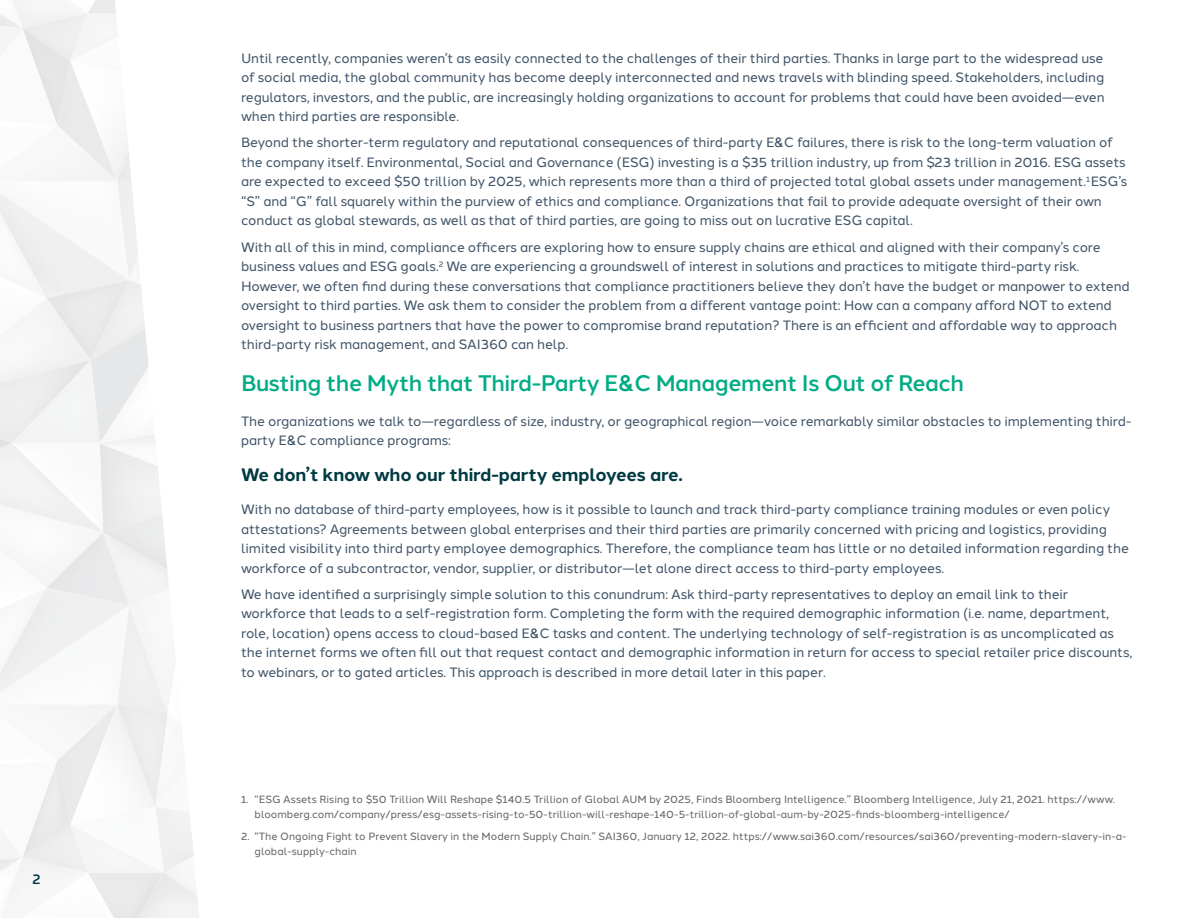
<style>
.page{position:relative;width:1188px;height:918px;background:#fff}
.page>*{position:absolute;margin:0;border:0;box-sizing:border-box;transform-origin:0 0}
.t1{font:500 22.5px "Halcom";letter-spacing:-.02em;color:#00ac85}
.t2{font:700 18px "Halcom";letter-spacing:-.01em;color:#003a42}
.Body{font:13.5px/19.5px "Halcom";letter-spacing:-.01em;color:#415569}
.t3{font:500 13.5px "Halcom";color:#003a42}
.t4{font:10.5px/15px "Halcom";color:#636466}
</style>
<div class="page">
<svg style="left:0;top:0;width:199px;height:918px"></svg>
<p class="t3" style="left:32px;top:868px;width:10px">2</p>
<p class="Body" style="left:241px;top:47px;width:865px;text-align:justify">Until recently, companies weren’t as easily connected to the challenges of their third parties. Thanks in large part to the widespread use of social media, the global community has become deeply interconnected and news travels with blinding speed. Stakeholders, including regulators, investors, and the public, are increasingly holding organizations to account for problems that could have been avoided—even when third parties are responsible.</p>
<p class="Body" style="left:241px;top:132px;width:888px">Beyond the shorter-term regulatory and reputational consequences of third-party E&amp;C failures, there is risk to the long-term valuation of the company itself. Environmental, Social and Governance (ESG) investing is a $35 trillion industry, up from $23 trillion in 2016. ESG assets are expected to exceed $50 trillion by 2025, which represents more than a third of projected total global assets under management.<sup>1</sup> ESG’s “S” and “G” fall squarely within the purview of ethics and compliance. Organizations that fail to provide adequate oversight of their own conduct as global stewards, as well as that of third parties, are going to miss out on lucrative ESG capital.</p>
<p class="Body" style="left:241px;top:236px;width:890px">With all of this in mind, compliance officers are exploring how to ensure supply chains are ethical and aligned with their company’s core business values and ESG goals.<sup>2</sup> We are experiencing a groundswell of interest in solutions and practices to mitigate third-party risk.<br>However, we often find during these conversations that compliance practitioners believe they don’t have the budget or manpower to extend oversight to third parties. We ask them to consider the problem from a different vantage point: How can a company afford NOT to extend oversight to business partners that have the power to compromise brand reputation? There is an efficient and affordable way to approach third-party risk management, and SAI360 can help.</p>
<h2 class="t1" style="left:241px;top:365px;width:725px">Busting the Myth that Third-Party E&amp;C Management Is Out of Reach</h2>
<p class="Body" style="left:241px;top:410px;width:892px">The organizations we talk to—regardless of size, industry, or geographical region—voice remarkably similar obstacles to implementing third&shy;party E&amp;C compliance programs:</p>
<h3 class="t2" style="left:241px;top:460px;width:443px">We don’t know who our third-party employees are.</h3>
<p class="Body" style="left:241px;top:498px;width:889px">With no database of third-party employees, how is it possible to launch and track third-party compliance training modules or even policy attestations? Agreements between global enterprises and their third parties are primarily concerned with pricing and logistics, providing limited visibility into third party employee demographics. Therefore, the compliance team has little or no detailed information regarding the workforce of a subcontractor, vendor, supplier, or distributor—let alone direct access to third-party employees.</p>
<p class="Body" style="left:241px;top:583px;width:893px">We have identified a surprisingly simple solution to this conundrum: Ask third-party representatives to deploy an email link to their workforce that leads to a self-registration form. Completing the form with the required demographic information (i.e. name, department, role, location) opens access to cloud-based E&amp;C tasks and content. The underlying technology of self-registration is as uncomplicated as the internet forms we often fill out that request contact and demographic information in return for access to special retailer price discounts, to webinars, or to gated articles. This approach is described in more detail later in this paper.</p>
<p class="t4" style="left:255px;top:791px;width:862px;text-indent:-14px">1. “ESG Assets Rising to $50 Trillion Will Reshape $140.5 Trillion of Global AUM by 2025, Finds Bloomberg Intelligence.” Bloomberg Intelligence, July 21, 2021. https://www. bloomberg.com/company/press/esg-assets-rising-to-50-trillion-will-reshape-140-5-trillion-of-global-aum-by-2025-finds-bloomberg-intelligence/</p>
<p class="t4" style="left:255px;top:828px;width:874px;text-indent:-14px">2. “The Ongoing Fight to Prevent Slavery in the Modern Supply Chain.” SAI360, January 12, 2022. https://www.sai360.com/resources/sai360/preventing-modern-slavery-in-a&shy;global-supply-chain</p>
</div>
